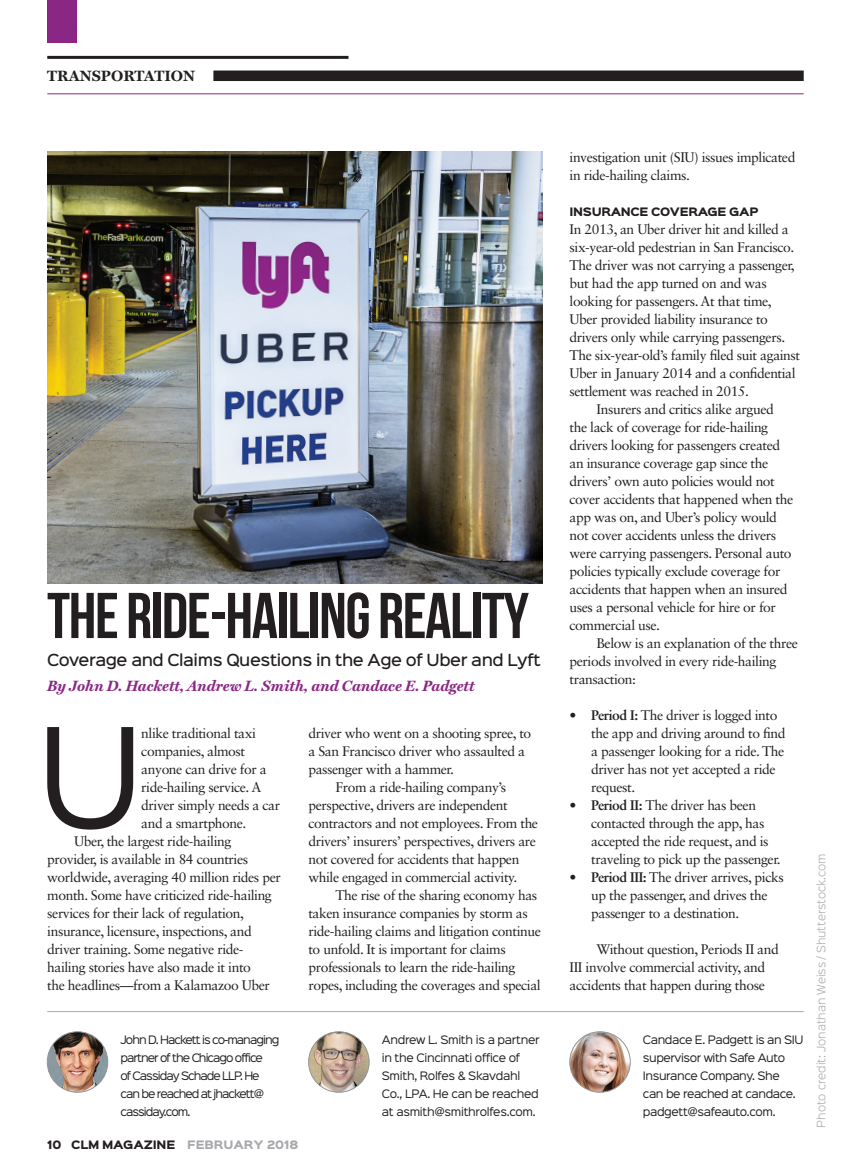
<style>
.page{position:relative;width:851px;height:1175px;background:#fff}
.page>*{position:absolute;margin:0;border:0;box-sizing:border-box;transform-origin:0 0}
.t1{font:124.95px "Sinkin Sans 400";color:#231f20}
.t2{font:700 64.5px "Bebas Neue";letter-spacing:-.02em;color:#231f20}
.t3{font:italic 700 15px "Miller Text";color:#8a2784}
.t4{font:500 15px "Sinkin Sans 500";letter-spacing:-.03em;color:#231f20}
.t5{font:700 15px "Miller Text";color:#231f20}
.CLM_Mag_Body_Copy{font:13.8px/18px "Sabon LT Std";letter-spacing:-.03em;color:#231f20}
.t6{font:10.5px/18px "Sinkin Sans 400";letter-spacing:-.04em;color:#231f20}
.t7{font:10.5px/18px "Sinkin Sans 400";letter-spacing:-.09em;color:#231f20}
.t8{font:300 10.5px "Sinkin Sans 300";color:#a8a9ad}
.CLM_Mag_Sub_Head{font:900 10.5px "Sinkin Sans 800";letter-spacing:-.01em;color:#231f20}
.CLM_Mag_Sub_Head-2{font:900 10.5px "Sinkin Sans 800";letter-spacing:-.03em;color:#231f20}
.s1{font-weight:700}
.s2{color:#a8a9ad}
</style>
<div class="page">
<img style="left:47px;top:151px;width:495px;height:432px">
<div style="left:213px;top:70px;width:590px;height:11px;background:#231f20"></div>
<hr style="left:47px;top:94px;width:756px;height:1px;background:#8a2784">
<hr style="left:47px;top:56px;width:301px;height:3px;background:#231f20">
<div style="left:47px;top:0;width:29px;height:42px;background:#8a2784"></div>
<hr style="left:47px;top:1011px;width:756px;height:1px;background:#a8a9ad">
<img style="left:47px;top:1031px;width:61px;height:61px;border-radius:30px">
<div style="left:47px;top:1031px;width:61px;height:61px;border:1px solid #939598;border-radius:50%"></div>
<img style="left:308px;top:1031px;width:61px;height:61px;border-radius:30px">
<div style="left:308px;top:1031px;width:61px;height:61px;border:1px solid #939598;border-radius:50%"></div>
<img style="left:569px;top:1031px;width:61px;height:61px;border-radius:30px">
<div style="left:569px;top:1031px;width:61px;height:61px;border:1px solid #939598;border-radius:50%"></div>
<p class="t5" style="left:47px;top:67px;width:149px">TRANSPORTATION</p>
<p class="t2" style="left:47px;top:580px;width:483px">THE RIDE-HAILING REALITY</p>
<p class="t4" style="left:47px;top:647px;width:495px">Coverage and Claims Questions in the Age of Uber and Lyft</p>
<p class="t3" style="left:47px;top:677px;width:429px">By John D. Hackett, Andrew L. Smith, and Candace E. Padgett</p>
<p class="t1" style="left:37px;top:672px;width:109px">U</p>
<p class="CLM_Mag_Body_Copy" style="left:141px;top:724px;width:140px">nlike traditional taxi companies, almost anyone can drive for a ride-hailing service. A driver simply needs a car and a smartphone.</p>
<p class="CLM_Mag_Body_Copy" style="left:47px;top:832px;width:235px;text-indent:27px">Uber, the largest ride-hailing provider, is available in 84 countries worldwide, averaging 40 million rides per month. Some have criticized ride-hailing services for their lack of regulation, insurance, licensure, inspections, and driver training. Some negative ride&shy;hailing stories have also made it into<br>the headlines—from a Kalamazoo Uber</p>
<p class="CLM_Mag_Body_Copy" style="left:308px;top:724px;width:224px">driver who went on a shooting spree, to a San Francisco driver who assaulted a passenger with a hammer.</p>
<p class="CLM_Mag_Body_Copy" style="left:308px;top:778px;width:231px;text-indent:27px">From a ride-hailing company’s perspective, drivers are independent contractors and not employees. From the drivers’ insurers’ perspectives, drivers are not covered for accidents that happen while engaged in commercial activity.</p>
<p class="CLM_Mag_Body_Copy" style="left:308px;top:886px;width:234px;text-indent:27px">The rise of the sharing economy has taken insurance companies by storm as ride-hailing claims and litigation continue to unfold. It is important for claims professionals to learn the ride-hailing ropes, including the coverages and special</p>
<p class="CLM_Mag_Body_Copy" style="left:569px;top:148px;width:227px">investigation unit (SIU) issues implicated in ride-hailing claims.</p>
<p class="CLM_Mag_Sub_Head-2" style="left:569px;top:206px;width:190px">INSURANCE COVERAGE GAP</p>
<p class="CLM_Mag_Body_Copy" style="left:569px;top:220px;width:232px">In 2013, an Uber driver hit and killed a six-year-old pedestrian in San Francisco.<br>The driver was not carrying a passenger, but had the app turned on and was looking for passengers. At that time, Uber provided liability insurance to drivers only while carrying passengers.<br>The six-year-old’s family filed suit against Uber in January 2014 and a confidential settlement was reached in 2015.</p>
<p class="CLM_Mag_Body_Copy" style="left:569px;top:400px;width:225px;text-indent:27px">Insurers and critics alike argued the lack of coverage for ride-hailing drivers looking for passengers created an insurance coverage gap since the drivers’ own auto policies would not cover accidents that happened when the app was on, and Uber’s policy would not cover accidents unless the drivers were carrying passengers. Personal auto policies typically exclude coverage for accidents that happen when an insured uses a personal vehicle for hire or for commercial use.</p>
<p class="CLM_Mag_Body_Copy" style="left:569px;top:634px;width:230px;text-indent:27px">Below is an explanation of the three periods involved in every ride-hailing transaction:</p>
<p class="CLM_Mag_Body_Copy" style="left:591px;top:706px;width:196px;text-indent:-22px">• <span class="s1">Period I:</span> The driver is logged into the app and driving around to find a passenger looking for a ride. The driver has not yet accepted a ride request.</p>
<p class="CLM_Mag_Body_Copy" style="left:591px;top:796px;width:191px;text-indent:-22px">• <span class="s1">Period II:</span> The driver has been contacted through the app, has accepted the ride request, and is traveling to pick up the passenger.</p>
<p class="CLM_Mag_Body_Copy" style="left:591px;top:868px;width:194px;text-indent:-22px">• <span class="s1">Period III:</span> The driver arrives, picks up the passenger, and drives the passenger to a destination.</p>
<p class="CLM_Mag_Body_Copy" style="left:569px;top:940px;width:211px;text-indent:27px">Without question, Periods II and<br>III involve commercial activity, and accidents that happen during those</p>
<p class="t7" style="left:120px;top:1030px;width:160px">John D. Hackett is co-managing partner of the Chicago office<br>of Cassiday Schade LLP. He can be reached at jhackett@ cassiday.com.</p>
<p class="t6" style="left:382px;top:1030px;width:159px">Andrew L. Smith is a partner in the Cincinnati office of<br>Smith, Rolfes &amp; Skavdahl<br>Co., LPA. He can be reached at asmith@smithrolfes.com.</p>
<p class="t6" style="left:643px;top:1030px;width:162px">Candace E. Padgett is an SIU supervisor with Safe Auto<br>Insurance Company. She<br>can be reached at candace. padgett@safeauto.com.</p>
<p class="CLM_Mag_Sub_Head" style="left:47px;top:1139px;width:253px">10 CLM MAGAZINE <span class="s2">FEBRUARY 2018</span></p>
<p class="t8" style="left:812px;top:1127px;width:276px;rotate:-90deg">Photo credit: Jonathan Weiss / Shutterstock.com</p>
</div>
